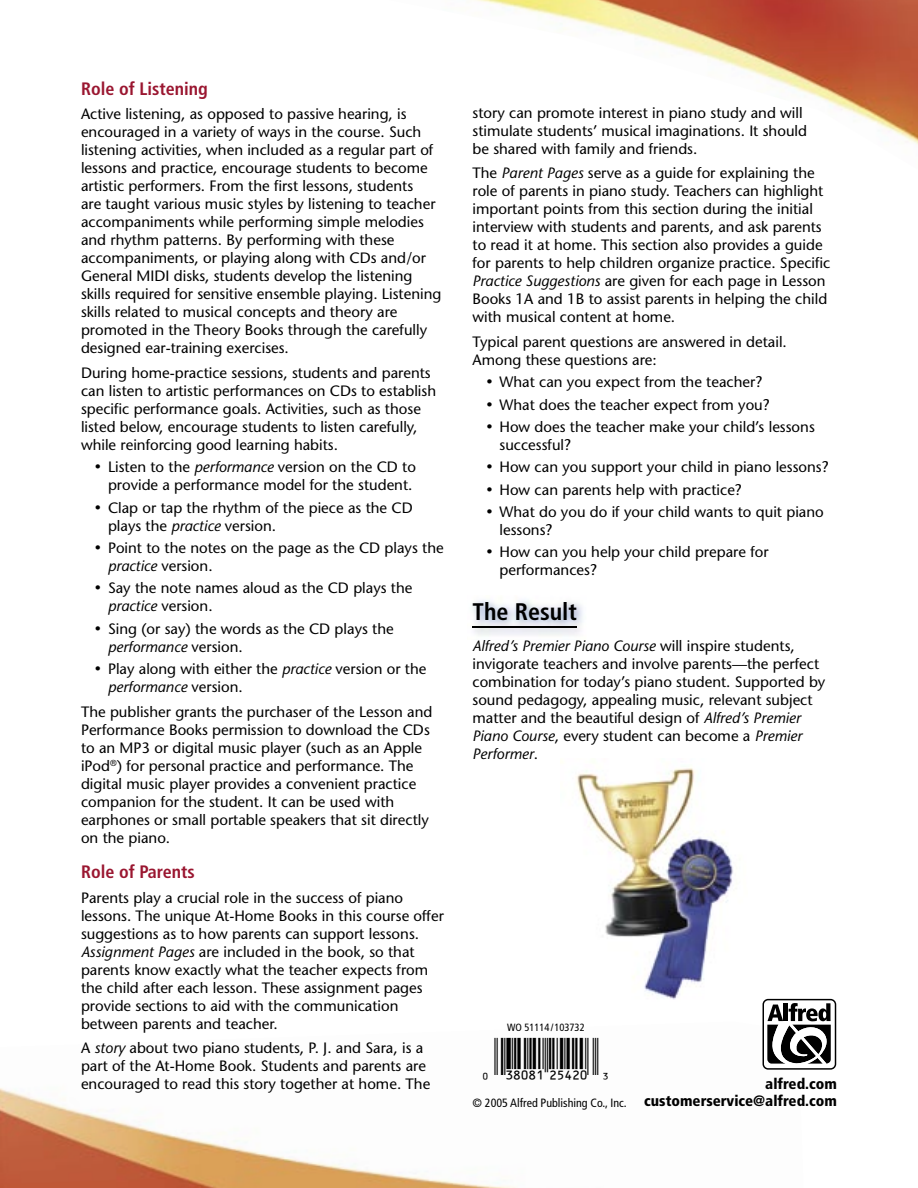
<style>
.page{position:relative;width:918px;height:1188px;background:#fff}
.page>*{position:absolute;margin:0;border:0;box-sizing:border-box;transform-origin:0 0}
.t1{font:42px "Upc Lin P36";color:#000}
.t2{font:700 condensed 24px "Frutiger";color:#000}
.t3{font:700 condensed 18px "Frutiger";color:#9a1630}
.t4{font:15px/18px "Stone Sans";color:#000}
.t5{font:900 condensed 15px "Frutiger";color:#000}
.t6{font:condensed 12px "Frutiger";color:#000}
.t7{font:condensed 10.5px "Frutiger";color:#000}
.s1{font-style:italic}
.s2{font-weight:900;font-size:15px}
</style>
<div class="page">
<img style="left:475px;top:0;width:443px;height:145px">
<img style="left:0;top:1022px;width:764px;height:166px">
<div style="left:763px;top:999px;width:73px;height:71px;border:1px solid #000;border-radius:5px"></div>
<svg style="left:767px;top:1003px;width:64px;height:61px"></svg>
<img style="left:576px;top:767px;width:157px;height:233px">
<img style="left:472px;top:600px;width:111px;height:36px">
<hr style="left:472px;top:627px;width:105px;height:1px;background:#000">
<p class="t3" style="left:81px;top:78px;width:128px">Role of Listening</p>
<p class="t4" style="left:81px;top:105px;width:362px">Active listening, as opposed to passive hearing, is encouraged in a variety of ways in the course. Such listening activities, when included as a regular part of lessons and practice, encourage students to become artistic performers. From the first lessons, students<br>are taught various music styles by listening to teacher accompaniments while performing simple melodies and rhythm patterns. By performing with these accompaniments, or playing along with CDs and/or General MIDI disks, students develop the listening skills required for sensitive ensemble playing. Listening skills related to musical concepts and theory are promoted in the Theory Books through the carefully designed ear-training exercises.</p>
<p class="t4" style="left:81px;top:364px;width:357px">During home-practice sessions, students and parents can listen to artistic performances on CDs to establish specific performance goals. Activities, such as those listed below, encourage students to listen carefully, while reinforcing good learning habits.</p>
<p class="t4" style="left:94px;top:458px;width:323px;text-align:right">• Listen to the <span class="s1">performance</span> version on the CD to provide a performance model for the student.</p>
<p class="t4" style="left:108px;top:498px;width:306px;text-indent:-14px">• Clap or tap the rhythm of the piece as the CD plays the <span class="s1">practice</span> version.</p>
<p class="t4" style="left:108px;top:539px;width:337px;text-indent:-14px">• Point to the notes on the page as the CD plays the <span class="s1">practice</span> version.</p>
<p class="t4" style="left:108px;top:579px;width:306px;text-indent:-14px">• Say the note names aloud as the CD plays the <span class="s1">practice</span> version.</p>
<p class="t4" style="left:108px;top:619px;width:287px;text-indent:-14px">• Sing (or say) the words as the CD plays the <span class="s1">performance</span> version.</p>
<p class="t4" style="left:108px;top:660px;width:320px;text-indent:-14px">• Play along with either the <span class="s1">practice</span> version or the <span class="s1">performance</span> version.</p>
<p class="t4" style="left:81px;top:702px;width:353px">The publisher grants the purchaser of the Lesson and Performance Books permission to download the CDs to an MP3 or digital music player (such as an Apple iPod<sup>®</sup>) for personal practice and performance. The digital music player provides a convenient practice companion for the student. It can be used with earphones or small portable speakers that sit directly on the piano.</p>
<p class="t3" style="left:81px;top:861px;width:115px">Role of Parents</p>
<p class="t4" style="left:81px;top:888px;width:364px">Parents play a crucial role in the success of piano lessons. The unique At-Home Books in this course offer suggestions as to how parents can support lessons.<br><span class="s1">Assignment Pages</span> are included in the book, so that parents know exactly what the teacher expects from the child after each lesson. These assignment pages provide sections to aid with the communication between parents and teacher.</p>
<p class="t4" style="left:81px;top:1039px;width:351px">A <span class="s1">story</span> about two piano students, P. J. and Sara, is a part of the At-Home Book. Students and parents are encouraged to read this story together at home. The</p>
<p class="t4" style="left:472px;top:103px;width:336px">story can promote interest in piano study and will stimulate students’ musical imaginations. It should be shared with family and friends.</p>
<p class="t4" style="left:472px;top:164px;width:359px">The <span class="s1">Parent Pages</span> serve as a guide for explaining the role of parents in piano study. Teachers can highlight important points from this section during the initial interview with students and parents, and ask parents to read it at home. This section also provides a guide for parents to help children organize practice. Specific <span class="s1">Practice Suggestions</span> are given for each page in Lesson Books 1A and 1B to assist parents in helping the child with musical content at home.</p>
<p class="t4" style="left:472px;top:333px;width:316px">Typical parent questions are answered in detail.<br>Among these questions are:</p>
<p class="t4" style="left:486px;top:373px;width:278px">• What can you expect from the teacher?</p>
<p class="t4" style="left:486px;top:395px;width:285px">• What does the teacher expect from you?</p>
<p class="t4" style="left:500px;top:418px;width:317px;text-indent:-14px">• How does the teacher make your child’s lessons successful?</p>
<p class="t4" style="left:486px;top:458px;width:344px">• How can you support your child in piano lessons?</p>
<p class="t4" style="left:486px;top:480px;width:257px">• How can parents help with practice?</p>
<p class="t4" style="left:500px;top:503px;width:326px;text-indent:-14px">• What do you do if your child wants to quit piano lessons?</p>
<p class="t4" style="left:500px;top:543px;width:271px;text-indent:-14px">• How can you help your child prepare for performances?</p>
<h2 class="t2" style="left:472px;top:597px;width:106px">The Result</h2>
<p class="t4" style="left:472px;top:637px;width:354px"><span class="s1">Alfred’s Premier Piano Course</span> will inspire students, invigorate teachers and involve parents—the perfect combination for today’s piano student. Supported by sound pedagogy, appealing music, relevant subject matter and the beautiful design of <span class="s1">Alfred’s Premier Piano Course</span>, every student can become a <span class="s1">Premier Performer</span>.</p>
<p class="t7" style="left:507px;top:1021px;width:79px">WO 51114/103732</p>
<h1 class="t1" style="left:482px;top:1038px;width:128px">#38081-CFECAd</h1>
<p class="t5" style="left:765px;top:1075px;width:73px">alfred.com</p>
<p class="t6" style="left:472px;top:1096px;width:366px">© 2005 Alfred Publishing Co., Inc. <span class="s2">customerservice@alfred.com</span></p>
</div>
